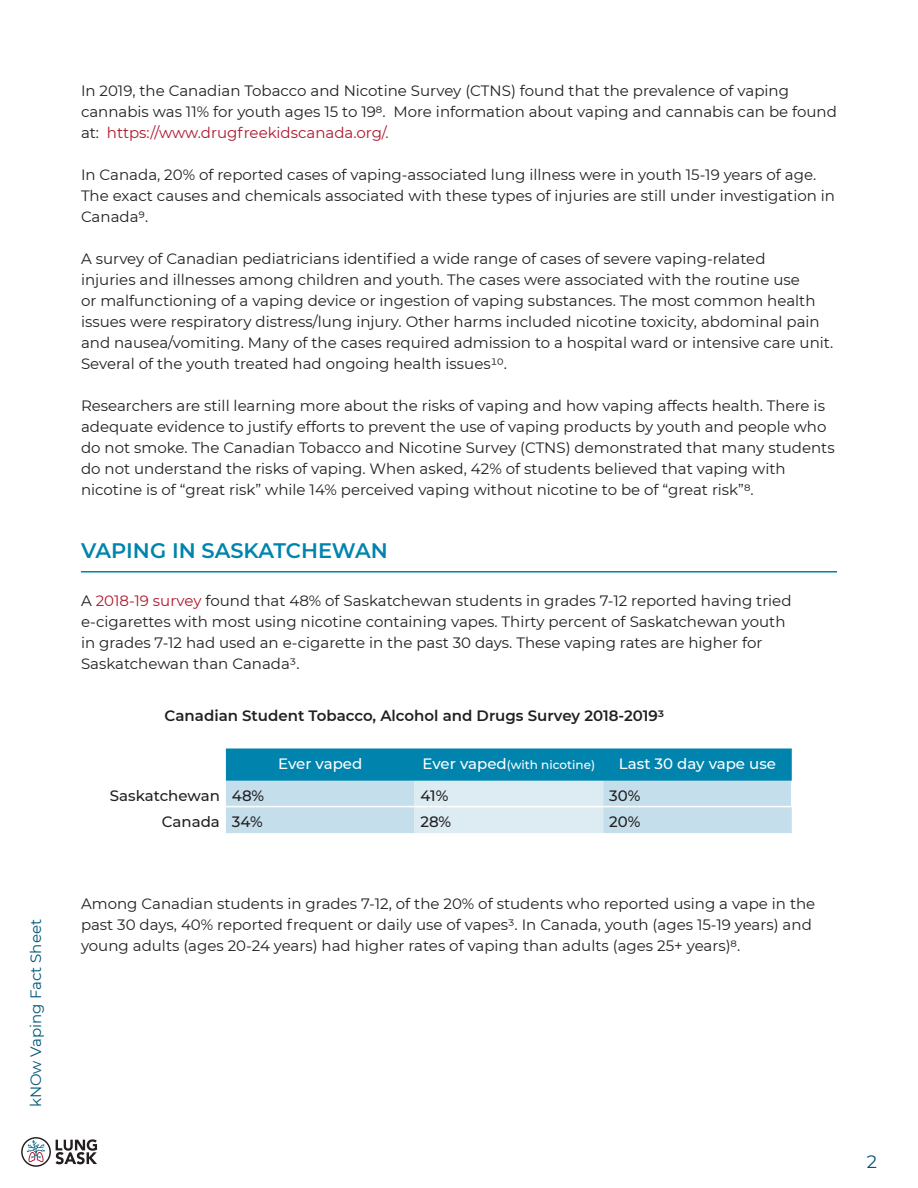
<style>
.page{position:relative;width:918px;height:1188px;background:#fff}
.page>*{position:absolute;margin:0;border:0;box-sizing:border-box;transform-origin:0 0}
.Title_2{font:600 21px "Montserrat";color:#0084ad}
.t1{font:18px "Montserrat";color:#005677}
.Body{font:15px/21px "Montserrat";color:#231f20}
.Body-2{font:600 15px "Montserrat";color:#231f20}
.Body-3{font:500 15px "Montserrat";color:#231f20}
.Body-4{font:500 15px "Montserrat";color:#fff}
.t2{font:15px "Montserrat";color:#005677}
.Body-5{font:500 12px "Montserrat";color:#fff}
.s1{color:#ae172b}
.s2{font-size:15px}
</style>
<div class="page">
<svg style="left:56px;top:1139px;width:41px;height:25px"></svg>
<svg style="left:21px;top:1137px;width:30px;height:30px"></svg>
<div style="left:23px;top:1139px;width:26px;height:26px;background:#fff;border-radius:50%"></div>
<svg style="left:27px;top:1140px;width:18px;height:22px"></svg>
<hr style="left:81px;top:571px;width:756px;height:2px;background:#0084ad">
<svg style="left:226px;top:748px;width:566px;height:85px;background:#7ebfd5"></svg>
<hr style="left:791px;top:781px;width:2px;height:25px;background:#fff">
<hr style="left:226px;top:806px;width:189px;height:1px;background:#fff">
<hr style="left:415px;top:806px;width:188px;height:1px;background:#fff">
<hr style="left:603px;top:806px;width:190px;height:1px;background:#fff">
<p class="t2" style="left:25px;top:1107px;width:190px;rotate:-90deg">kNOw Vaping Fact Sheet</p>
<p class="Body" style="left:81px;top:79px;width:757px">In 2019, the Canadian Tobacco and Nicotine Survey (CTNS) found that the prevalence of vaping cannabis was 11% for youth ages 15 to 198. More information about vaping and cannabis can be found at: <span class="s1">https://www.drugfreekidscanada.org/.</span></p>
<p class="Body" style="left:81px;top:163px;width:756px">In Canada, 20% of reported cases of vaping-associated lung illness were in youth 15-19 years of age.<br>The exact causes and chemicals associated with these types of injuries are still under investigation in<br>Canada9.</p>
<p class="Body" style="left:81px;top:247px;width:754px">A survey of Canadian pediatricians identified a wide range of cases of severe vaping-related<br>injuries and illnesses among children and youth. The cases were associated with the routine use<br>or malfunctioning of a vaping device or ingestion of vaping substances. The most common health issues were respiratory distress/lung injury. Other harms included nicotine toxicity, abdominal pain and nausea/vomiting. Many of the cases required admission to a hospital ward or intensive care unit.<br>Several of the youth treated had ongoing health issues10.</p>
<p class="Body" style="left:81px;top:394px;width:755px">Researchers are still learning more about the risks of vaping and how vaping affects health. There is adequate evidence to justify efforts to prevent the use of vaping products by youth and people who do not smoke. The Canadian Tobacco and Nicotine Survey (CTNS) demonstrated that many students do not understand the risks of vaping. When asked, 42% of students believed that vaping with nicotine is of “great risk” while 14% perceived vaping without nicotine to be of “great risk”8.</p>
<p class="Title_2" style="left:81px;top:535px;width:308px">VAPING IN SASKATCHEWAN</p>
<p class="Body" style="left:81px;top:589px;width:712px">A <span class="s1">2018-19 survey</span> found that 48% of Saskatchewan students in grades 7-12 reported having tried e-cigarettes with most using nicotine containing vapes. Thirty percent of Saskatchewan youth in grades 7-12 had used an e-cigarette in the past 30 days. These vaping rates are higher for Saskatchewan than Canada3.</p>
<p class="Body-2" style="left:165px;top:706px;width:501px">Canadian Student Tobacco, Alcohol and Drugs Survey 2018-20193</p>
<p class="Body-4" style="left:278px;top:753px;width:86px">Ever vaped</p>
<p class="Body-5" style="left:423px;top:756px;width:174px"><span class="s2">Ever vaped</span>(with nicotine)</p>
<p class="Body-4" style="left:619px;top:753px;width:159px">Last 30 day vape use</p>
<p class="Body-3" style="left:110px;top:785px;width:111px">Saskatchewan</p>
<p class="Body-3" style="left:232px;top:785px;width:34px">48%</p>
<p class="Body-3" style="left:421px;top:785px;width:29px">41%</p>
<p class="Body-3" style="left:609px;top:785px;width:33px">30%</p>
<p class="Body-3" style="left:162px;top:811px;width:60px">Canada</p>
<p class="Body-3" style="left:232px;top:811px;width:32px">34%</p>
<p class="Body-3" style="left:421px;top:811px;width:32px">28%</p>
<p class="Body-3" style="left:609px;top:811px;width:33px">20%</p>
<p class="Body" style="left:81px;top:892px;width:736px">Among Canadian students in grades 7-12, of the 20% of students who reported using a vape in the past 30 days, 40% reported frequent or daily use of vapes3. In Canada, youth (ages 15-19 years) and young adults (ages 20-24 years) had higher rates of vaping than adults (ages 25+ years)8.</p>
<p class="t1" style="left:867px;top:1149px;width:12px">2</p>
</div>
